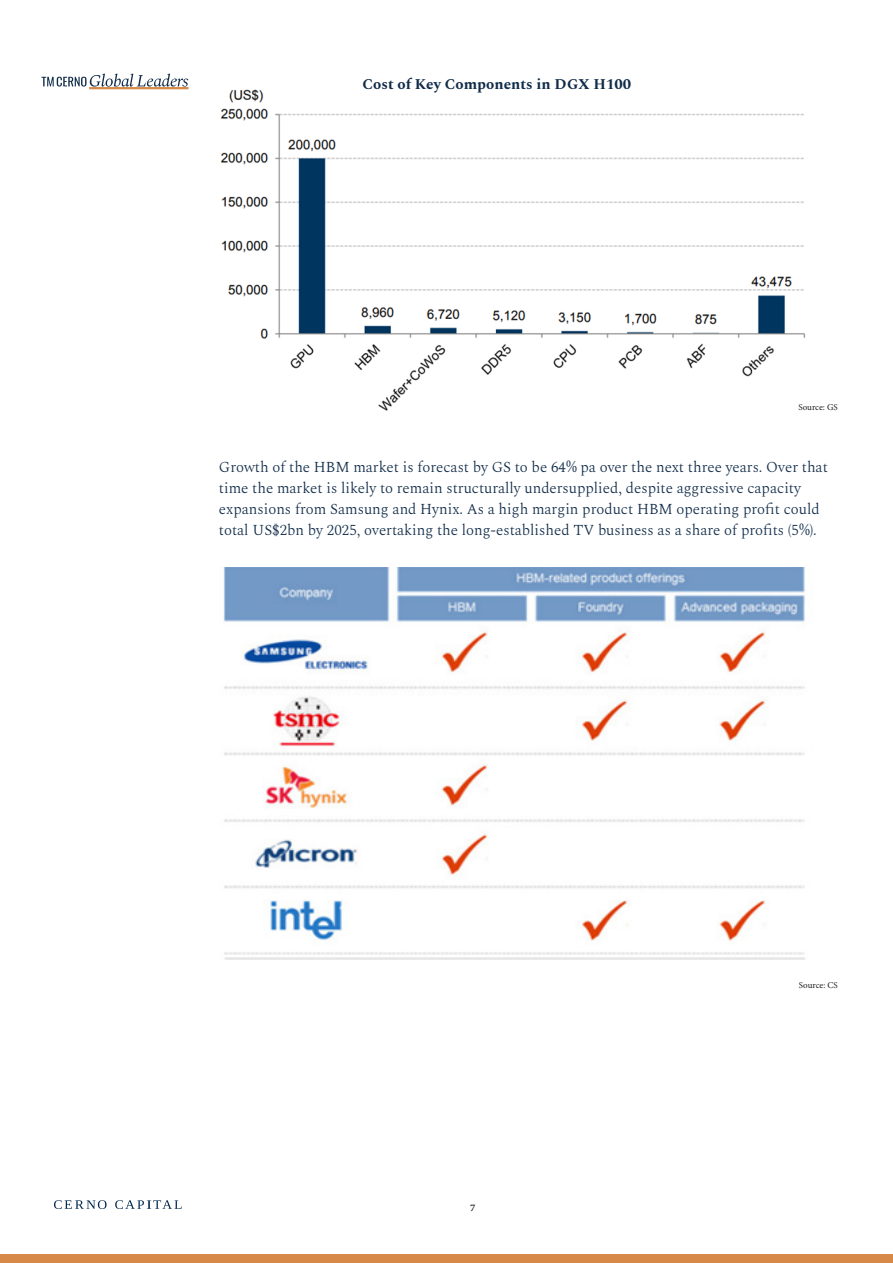
<style>
.page{position:relative;width:893px;height:1263px;background:#fff}
.page>*{position:absolute;margin:0;border:0;box-sizing:border-box;transform-origin:0 0}
.t1{font:18px "Minion Pro";color:#231f20}
.t2{font:300 15px/21px "Spectral";color:#112c49}
.t3{font:700 15px "Spectral";color:#112c49}
.t4{font:9px "Minion Pro";color:#231f20}
</style>
<div class="page">
<svg style="left:54px;top:1200px;width:53px;height:9px"></svg>
<svg style="left:115px;top:1200px;width:67px;height:9px"></svg>
<div style="left:0;top:1254px;width:893px;height:9px;background:#d78947"></div>
<hr style="left:89px;top:87px;width:100px;height:2px;background:#d78947">
<svg style="left:41px;top:74px;width:147px;height:13px"></svg>
<img style="left:220px;top:89px;width:586px;height:322px">
<img style="left:223px;top:567px;width:582px;height:393px">
<p class="t3" style="left:363px;top:74px;width:270px">Cost of Key Components in DGX H100</p>
<p class="t4" style="left:798px;top:401px;width:41px">Source: GS</p>
<p class="t2" style="left:219px;top:455px;width:610px">Growth of the HBM market is forecast by GS to be 64% pa over the next three years. Over that time the market is likely to remain structurally undersupplied, despite aggressive capacity expansions from Samsung and Hynix. As a high margin product HBM operating profit could total US$2bn by 2025, overtaking the long-established TV business as a share of profits (5%).</p>
<p class="t1" style="left:470px;top:1193px;width:8px">7</p>
<p class="t4" style="left:799px;top:979px;width:40px">Source: CS</p>
</div>
